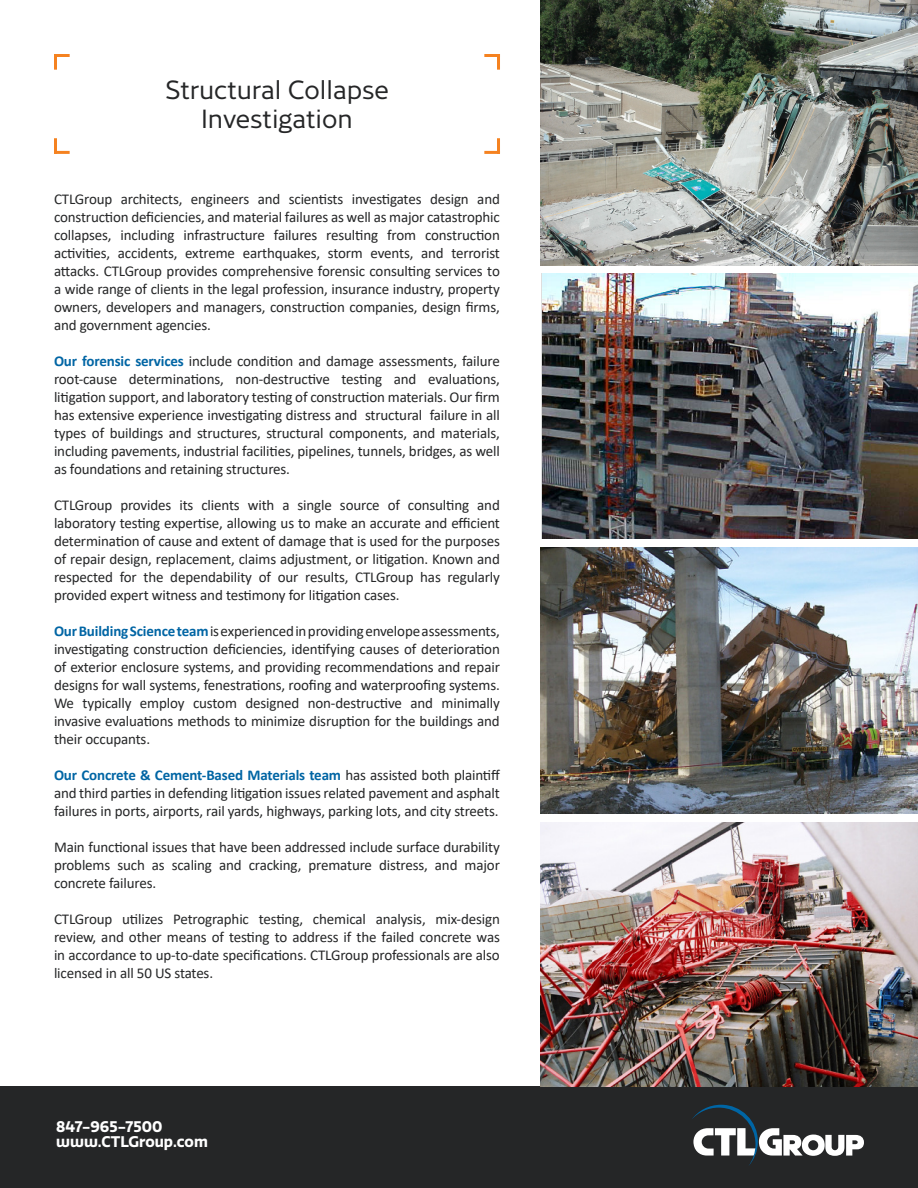
<style>
.page{position:relative;width:918px;height:1188px;background:#fff}
.page>*{position:absolute;margin:0;border:0;box-sizing:border-box;transform-origin:0 0}
.t1{font:25.5px/28.5px "Cresta";color:#252627;text-align:center}
.t2{font:15px/18px "Calibri";letter-spacing:-.01em;color:#252627;text-align:justify}
.t3{font:700 15px/15px "Quatro";color:#fff}
.s1{font-weight:700;color:#0065a4}
</style>
<div class="page">
<div style="left:0;top:1086px;width:918px;height:102px;background:#252627"></div>
<svg style="left:692px;top:1105px;width:172px;height:60px"></svg>
<hr style="left:54px;top:54px;width:3px;height:16px;background:#f58220">
<hr style="left:54px;top:54px;width:16px;height:3px;background:#f58220">
<hr style="left:54px;top:151px;width:16px;height:3px;background:#f58220">
<hr style="left:54px;top:138px;width:3px;height:16px;background:#f58220">
<hr style="left:484px;top:54px;width:16px;height:3px;background:#f58220">
<hr style="left:497px;top:54px;width:3px;height:16px;background:#f58220">
<hr style="left:497px;top:138px;width:3px;height:16px;background:#f58220">
<hr style="left:484px;top:151px;width:16px;height:3px;background:#f58220">
<img style="left:541px;top:0;width:377px;height:265px">
<img style="left:542px;top:274px;width:376px;height:265px">
<img style="left:541px;top:548px;width:377px;height:265px">
<img style="left:541px;top:822px;width:377px;height:265px">
<h1 class="t1" style="left:165px;top:74px;width:225px">Structural Collapse<br>Investigation</h1>
<p class="t2" style="left:54px;top:189px;width:447px">CTLGroup architects, engineers and scientists investigates design and construction deficiencies, and material failures as well as major catastrophic collapses, including infrastructure failures resulting from construction activities, accidents, extreme earthquakes, storm events, and terrorist attacks. CTLGroup provides comprehensive forensic consulting services to a wide range of clients in the legal profession, insurance industry, property owners, developers and managers, construction companies, design firms, and government agencies.</p>
<p class="t2" style="left:54px;top:351px;width:447px"><span class="s1">Our forensic services</span> include condition and damage assessments, failure root-cause determinations, non-destructive testing and evaluations, litigation support, and laboratory testing of construction materials. Our firm has extensive experience investigating distress and structural failure in all types of buildings and structures, structural components, and materials, including pavements, industrial facilities, pipelines, tunnels, bridges, as well as foundations and retaining structures.</p>
<p class="t2" style="left:54px;top:495px;width:447px">CTLGroup provides its clients with a single source of consulting and laboratory testing expertise, allowing us to make an accurate and efficient determination of cause and extent of damage that is used for the purposes of repair design, replacement, claims adjustment, or litigation. Known and respected for the dependability of our results, CTLGroup has regularly provided expert witness and testimony for litigation cases.</p>
<p class="t2" style="left:54px;top:621px;width:447px"><span class="s1">Our Building Science team</span>is experienced in providing envelope assessments, investigating construction deficiencies, identifying causes of deterioration of exterior enclosure systems, and providing recommendations and repair designs for wall systems, fenestrations, roofing and waterproofing systems.<br>We typically employ custom designed non-destructive and minimally invasive evaluations methods to minimize disruption for the buildings and their occupants.</p>
<p class="t2" style="left:54px;top:765px;width:448px"><span class="s1">Our Concrete &amp; Cement-Based Materials team</span> has assisted both plaintiff and third parties in defending litigation issues related pavement and asphalt failures in ports, airports, rail yards, highways, parking lots, and city streets.</p>
<p class="t2" style="left:54px;top:837px;width:447px">Main functional issues that have been addressed include surface durability problems such as scaling and cracking, premature distress, and major concrete failures.</p>
<p class="t2" style="left:54px;top:909px;width:447px">CTLGroup utilizes Petrographic testing, chemical analysis, mix-design review, and other means of testing to address if the failed concrete was in accordance to up-to-date specifications. CTLGroup professionals are also licensed in all 50 US states.</p>
<p class="t3" style="left:56px;top:1120px;width:153px">847-965-7500 www.CTLGroup.com</p>
</div>
